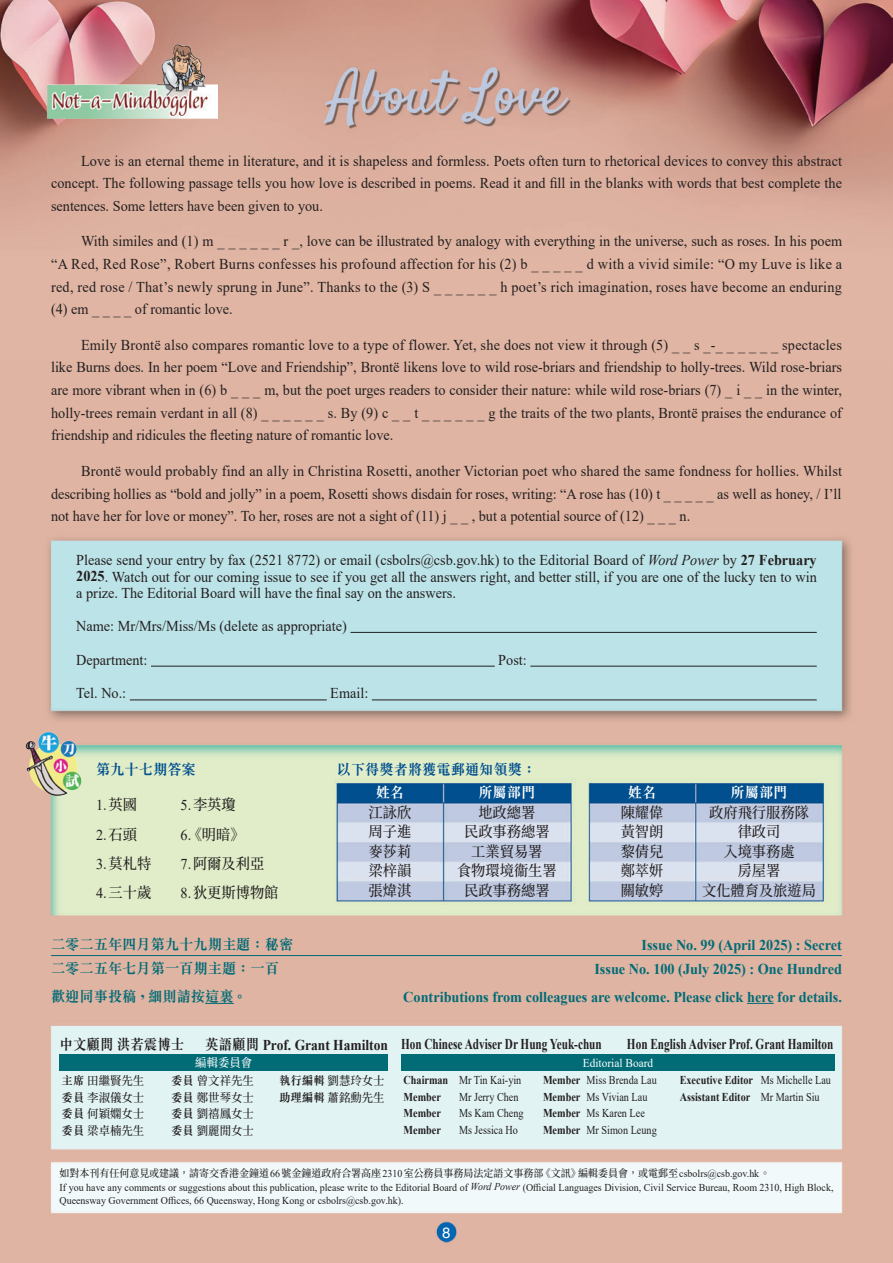
<style>
.page{position:relative;width:893px;height:1263px;background:#fff}
.page>*{position:absolute;margin:0;border:0;box-sizing:border-box;transform-origin:0 0}
.t1{font:15px/22.6px "Times New Roman";color:#231f20;text-align:justify;scale:.95 1}
.EN{font:500 15px/29.1px "Source Han Serif TC";color:#231f20;scale:.95 1}
.t2{font:700 15px "Times New Roman";color:#016b76;scale:.95 1}
.t3{font:700 15px "Times New Roman";color:#231f20;scale:.75 1}
.t4{font:700 15px "M Sung HK";color:#016b76;scale:.95 1}
.t5{font:700 15px "Times New Roman";color:#231f20;scale:.9 1}
.EN-2{font:700 15px "M Sung HK";color:#004f8f;scale:.95 1}
.EN-3{font:700 15px "M Sung HK";color:#fff;scale:.95 1}
.t6{font:700 15px "M Sung HK";color:#231f20;scale:.9 1}
.t7{font:15px "Helvetica Neue LT Com";color:#fff}
.CN{font:12px/16.5px "Times New Roman";color:#231f20;scale:.85 1}
.CN-2{font:700 12px/16.5px "Times New Roman";color:#231f20;scale:.85 1}
.CN-3{font:500 12px/16.5px "Source Han Serif TC";color:#231f20;text-align:justify;scale:.95 1}
.CN-4{font:12px "Times New Roman";color:#fff;scale:.95 1}
.CN-5{font:500 12px "Source Han Serif TC";color:#fff;scale:.95 1}
.t8{font:10.5px/13.6px "Times New Roman";color:#231f20;scale:.95 1}
.t9{font:500 10.5px "Source Han Serif TC";color:#231f20;scale:.95 1}
.s1{font-style:italic}
.s2{font-weight:700}
.s3{font-family:"Times New Roman";font-weight:400}
.s4{font-family:"M Sung HK"}
.s5{font-family:"M Sung HK";font-weight:700}
.s6{font-weight:400}
</style>
<div class="page">
<img style="left:0;top:0;width:893px;height:1263px">
<img style="left:425px;top:1220px;width:43px;height:43px">
<img style="left:46px;top:43px;width:172px;height:75px">
<img style="left:285px;top:53px;width:321px;height:89px">
<hr style="left:350px;top:632px;width:467px;height:1px;background:#231f20">
<hr style="left:151px;top:666px;width:344px;height:1px;background:#231f20">
<hr style="left:530px;top:666px;width:287px;height:1px;background:#231f20">
<hr style="left:130px;top:699px;width:197px;height:1px;background:#231f20">
<hr style="left:372px;top:699px;width:445px;height:1px;background:#231f20">
<img style="left:16px;top:730px;width:70px;height:67px">
<svg style="left:205px;top:1003px;width:29px;height:1px"></svg>
<svg style="left:747px;top:1003px;width:27px;height:1px"></svg>
<div style="left:60px;top:1055px;width:328px;height:16px;background:#016b76"></div>
<div style="left:401px;top:1055px;width:434px;height:16px;background:#016b76"></div>
<hr style="left:51px;top:955px;width:791px;height:1px;background:#016b76">
<p class="t1" style="left:51px;top:149px;width:834px;text-indent:30px">Love is an eternal theme in literature, and it is shapeless and formless. Poets often turn to rhetorical devices to convey this abstract concept. The following passage tells you how love is described in poems. Read it and fill in the blanks with words that best complete the sentences. Some letters have been given to you.</p>
<p class="t1" style="left:51px;top:229px;width:834px;text-indent:30px">With similes and (1) m _ _ _ _ _ _ r _, love can be illustrated by analogy with everything in the universe, such as roses. In his poem “A Red, Red Rose”, Robert Burns confesses his profound affection for his (2) b _ _ _ _ _ d with a vivid simile: “O my Luve is like a red, red rose / That’s newly sprung in June”. Thanks to the (3) S _ _ _ _ _ _ h poet’s rich imagination, roses have become an enduring (4) em _ _ _ _ of romantic love.</p>
<p class="t1" style="left:51px;top:333px;width:834px;text-indent:30px">Emily Brontë also compares romantic love to a type of flower. Yet, she does not view it through (5) _ _ s _-_ _ _ _ _ _ spectacles like Burns does. In her poem “Love and Friendship”, Brontë likens love to wild rose-briars and friendship to holly-trees. Wild rose-briars are more vibrant when in (6) b _ _ _ m, but the poet urges readers to consider their nature: while wild rose-briars (7) _ i _ _ in the winter, holly-trees remain verdant in all (8) _ _ _ _ _ _ s. By (9) c _ _ t _ _ _ _ _ _ g the traits of the two plants, Brontë praises the endurance of friendship and ridicules the fleeting nature of romantic love.</p>
<p class="t1" style="left:51px;top:459px;width:834px;text-indent:30px">Brontë would probably find an ally in Christina Rosetti, another Victorian poet who shared the same fondness for hollies. Whilst describing hollies as “bold and jolly” in a poem, Rosetti shows disdain for roses, writing: “A rose has (10) t _ _ _ _ _ as well as honey, / I’ll not have her for love or money”. To her, roses are not a sight of (11) j _ _ , but a potential source of (12) _ _ _ n.</p>
<p class="t1" style="left:76px;top:551px;width:781px;line-height:16.5px">Please send your entry by fax (2521 8772) or email (csbolrs@csb.gov.hk) to the Editorial Board of <span class="s1">Word Power</span> by <span class="s2">27 February 2025</span>. Watch out for our coming issue to see if you get all the answers right, and better still, if you are one of the lucky ten to win a prize. The Editorial Board will have the final say on the answers.</p>
<p class="t1" style="left:76px;top:614px;width:286px">Name: Mr/Mrs/Miss/Ms (delete as appropriate)</p>
<p class="t1" style="left:76px;top:648px;width:76px">Department:</p>
<p class="t1" style="left:498px;top:648px;width:32px">Post:</p>
<p class="t1" style="left:76px;top:682px;width:54px">Tel. No.:</p>
<p class="t1" style="left:330px;top:682px;width:42px">Email:</p>
<p class="EN-2" style="left:96px;top:759px;width:107px">第九十七期答案</p>
<p class="EN" style="left:96px;top:791px;width:60px"><span class="s3">1.</span>英國<br><span class="s3">2.</span>石頭<br><span class="s3">3.</span>莫札特<br><span class="s3">4.</span>三十歲</p>
<p class="EN" style="left:181px;top:791px;width:60px"><span class="s3">5.</span>李英瓊</p>
<p class="EN" style="left:181px;top:820px;width:105px"><span class="s3">6.</span> 《明暗》<br><span class="s3">7.</span>阿爾及利亞<br><span class="s3">8.</span>狄更斯博物館</p>
<p class="EN-2" style="left:337px;top:759px;width:211px">以下得獎者將獲電郵通知領獎：</p>
<p class="EN-3" style="left:376px;top:782px;width:32px">姓名</p>
<p class="EN-3" style="left:478px;top:782px;width:61px">所屬部門</p>
<p class="EN" style="left:369px;top:798px;width:47px">江詠欣</p>
<p class="EN" style="left:478px;top:798px;width:61px">地政總署</p>
<p class="EN" style="left:369px;top:817px;width:47px">周子進</p>
<p class="EN" style="left:464px;top:817px;width:91px">民政事務總署</p>
<p class="EN" style="left:369px;top:837px;width:47px">麥莎莉</p>
<p class="EN" style="left:471px;top:837px;width:76px">工業貿易署</p>
<p class="EN" style="left:369px;top:856px;width:47px">梁梓韻</p>
<p class="EN" style="left:457px;top:856px;width:106px">食物環境衞生署</p>
<p class="EN" style="left:369px;top:876px;width:47px">張煒淇</p>
<p class="EN" style="left:464px;top:876px;width:91px">民政事務總署</p>
<p class="EN-3" style="left:628px;top:782px;width:31px">姓名</p>
<p class="EN-3" style="left:730px;top:782px;width:61px">所屬部門</p>
<p class="EN" style="left:621px;top:798px;width:46px">陳耀偉</p>
<p class="EN" style="left:709px;top:798px;width:107px">政府飛行服務隊</p>
<p class="EN" style="left:621px;top:817px;width:46px">黃智朗</p>
<p class="EN" style="left:738px;top:817px;width:46px">律政司</p>
<p class="EN" style="left:621px;top:837px;width:46px">黎倩兒</p>
<p class="EN" style="left:723px;top:837px;width:76px">入境事務處</p>
<p class="EN" style="left:621px;top:857px;width:46px">鄭萃妍</p>
<p class="EN" style="left:738px;top:857px;width:46px">房屋署</p>
<p class="EN" style="left:621px;top:876px;width:46px">關敏婷</p>
<p class="EN" style="left:702px;top:876px;width:122px">文化體育及旅遊局</p>
<p class="t4" style="left:51px;top:933px;width:256px">二零二五年四月第九十九期主題：秘密</p>
<p class="t2" style="left:641px;top:934px;width:212px">Issue No. 99 (April 2025) : Secret</p>
<p class="t4" style="left:51px;top:958px;width:241px">二零二五年七月第一百期主題：一百</p>
<p class="t2" style="left:594px;top:958px;width:262px">Issue No. 100 (July 2025) : One Hundred</p>
<p class="t4" style="left:51px;top:986px;width:208px">歡迎同事投稿，細則請按這裏。</p>
<p class="t2" style="left:403px;top:986px;width:463px">Contributions from colleagues are welcome. Please click here for details.</p>
<p class="t6" style="left:60px;top:1034px;width:140px">中文顧問洪若震博士</p>
<p class="t5" style="left:205px;top:1034px;width:205px"><span class="s4">英語顧問</span> Prof. Grant Hamilton</p>
<p class="CN-5" style="left:195px;top:1056px;width:61px">編輯委員會</p>
<p class="CN-3" style="left:62px;top:1073px;width:88px"><span class="s5">主席</span>田繼賢先生<span class="s5">委員</span>李淑儀女士<span class="s5">委員</span>何穎嫻女士<span class="s5">委員</span>梁卓楠先生</p>
<p class="CN-3" style="left:171px;top:1073px;width:89px"><span class="s5">委員</span>曾文祥先生<span class="s5">委員</span>鄭世琴女士<span class="s5">委員</span>劉禧鳳女士<span class="s5">委員</span>劉麗閒女士</p>
<p class="CN-3" style="left:279px;top:1073px;width:112px"><span class="s5">執行編輯</span>劉慧玲女士<span class="s5">助理編輯</span>蕭銘勳先生</p>
<p class="t3" style="left:401px;top:1033px;width:269px">Hon Chinese Adviser Dr Hung Yeuk-chun</p>
<p class="t3" style="left:627px;top:1033px;width:277px">Hon English Adviser Prof. Grant Hamilton</p>
<p class="CN-4" style="left:583px;top:1054px;width:76px">Editorial Board</p>
<p class="CN-2" style="left:404px;top:1071px;width:140px">Chairman <span class="s6">Mr Tin Kai-yin<br></span>Member</p>
<p class="CN" style="left:543px;top:1071px;width:135px"><span class="s2">Member</span> Miss Brenda Lau<br><span class="s2">Member</span> Ms Vivian Lau<br><span class="s2">Member</span> Ms Karen Lee<br><span class="s2">Member</span> Mr Simon Leung</p>
<p class="CN-2" style="left:680px;top:1071px;width:179px">Executive Editor <span class="s6">Ms Michelle Lau<br></span>Assistant Editor <span class="s6">Mr Martin Siu</span></p>
<p class="t9" style="left:60px;top:1167px;width:749px">如對本刊有任何意見或建議，請寄交香港金鐘道<span class="s3">66</span>號金鐘道政府合署高座<span class="s3">2310</span>室公務員事務局法定語文事務部《文訊》編輯委員會，或電郵至<span class="s3">csbolrs@csb.gov.hk</span>。</p>
<p class="t8" style="left:60px;top:1180px;width:816px">If you have any comments or suggestions about this publication, please write to the Editorial Board of <span class="s1">Word Power</span> (Official Languages Division, Civil Service Bureau, Room 2310, High Block,<br>Queensway Government Offices, 66 Queensway, Hong Kong or csbolrs@csb.gov.hk).</p>
<p class="t7" style="left:442px;top:1223px;width:10px">8</p>
<p class="CN" style="left:459px;top:1088px;width:71px">Mr Jerry Chen</p>
<p class="CN-2" style="left:404px;top:1104px;width:45px">Member</p>
<p class="CN" style="left:459px;top:1104px;width:77px">Ms Kam Cheng</p>
<p class="CN-2" style="left:404px;top:1121px;width:45px">Member</p>
<p class="CN" style="left:459px;top:1121px;width:71px">Ms Jessica Ho</p>
</div>
